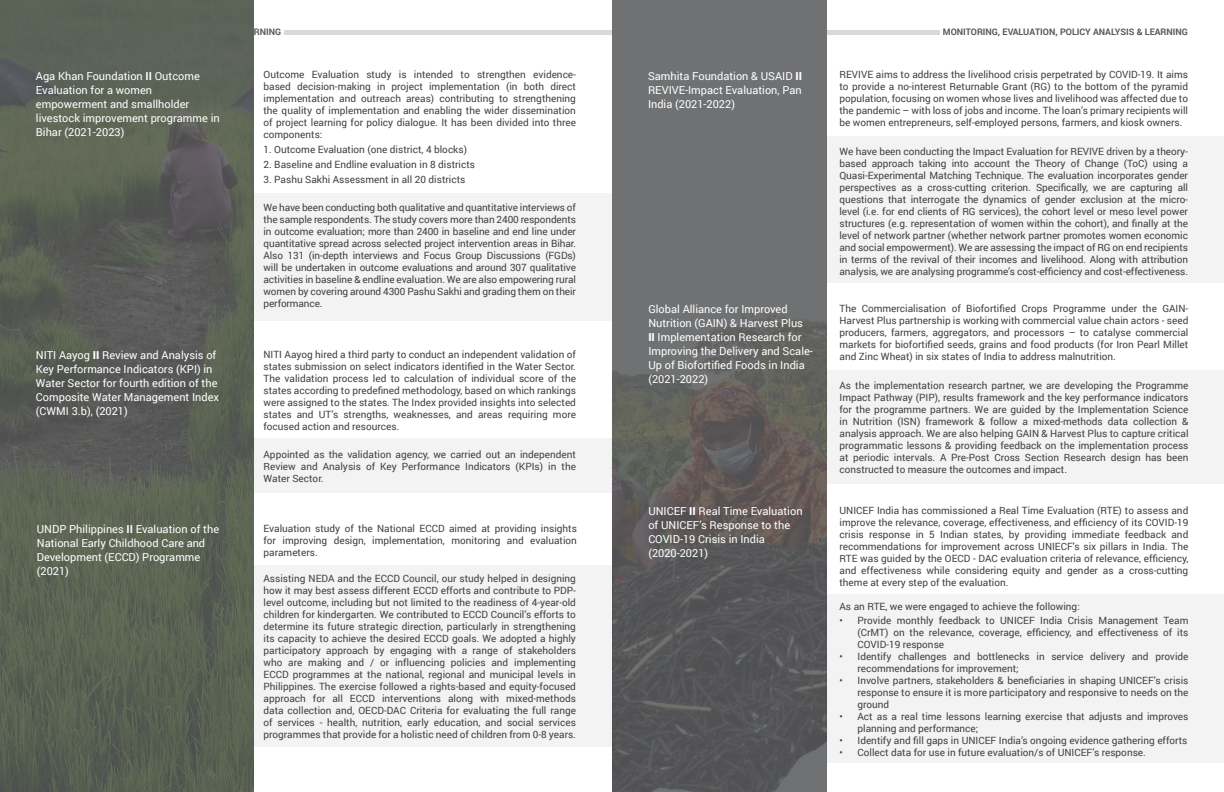
<style>
.page{position:relative;width:1224px;height:792px;background:#fff}
.page>*{position:absolute;margin:0;border:0;box-sizing:border-box;transform-origin:0 0}
.t1{font:11px/14px "Roboto";color:#fff}
.t2{font:10px/12px "Roboto";color:#414042;text-align:justify}
.t3{font:700 9px "Roboto";color:#58595b}
.s1{font-weight:700}
.s2{font-weight:900}
</style>
<div class="page">
<div style="left:284px;top:30px;width:656px;height:5px;background:#d9d9d9"></div>
<img style="left:612px;top:0;width:215px;height:792px">
<img style="left:0;top:0;width:253px;height:792px">
<div style="left:827px;top:371px;width:397px;height:113px;background:#f3f3f3"></div>
<div style="left:827px;top:594px;width:397px;height:169px;background:#f3f3f3"></div>
<div style="left:827px;top:136px;width:397px;height:147px;background:#f3f3f3"></div>
<div style="left:253px;top:439px;width:359px;height:54px;background:#f3f3f3"></div>
<div style="left:253px;top:565px;width:360px;height:182px;background:#f3f3f3"></div>
<div style="left:253px;top:194px;width:359px;height:127px;background:#f3f3f3"></div>
<p class="t1" style="left:36px;top:68px;width:185px">Aga Khan Foundation <span class="s1">II</span> Outcome<br>Evaluation for a women empowerment and smallholder livestock improvement programme in<br>Bihar (2021-2023)</p>
<p class="t1" style="left:36px;top:348px;width:185px">NITI Aayog <span class="s2">II</span> Review and Analysis of<br>Key Performance Indicators (KPI) in<br>Water Sector for fourth edition of the<br>Composite Water Management Index (CWMI 3.b), (2021)</p>
<p class="t1" style="left:37px;top:521px;width:184px">UNDP Philippines <span class="s1">II</span> Evaluation of the<br>National Early Childhood Care and<br>Development (ECCD) Programme (2021)</p>
<p class="t2" style="left:264px;top:69px;width:314px">Outcome Evaluation study is intended to strengthen evidence&shy;based decision-making in project implementation (in both direct implementation and outreach areas) contributing to strengthening the quality of implementation and enabling the wider dissemination of project learning for policy dialogue. It has been divided into three components:</p>
<p class="t2" style="left:264px;top:143px;width:205px">1. Outcome Evaluation (one district, 4 blocks)</p>
<p class="t2" style="left:264px;top:158px;width:213px">2. Baseline and Endline evaluation in 8 districts</p>
<p class="t2" style="left:264px;top:173px;width:203px">3. Pashu Sakhi Assessment in all 20 districts</p>
<p class="t2" style="left:264px;top:201px;width:314px">We have been conducting both qualitative and quantitative interviews of the sample respondents. The study covers more than 2400 respondents in outcome evaluation; more than 2400 in baseline and end line under quantitative spread across selected project intervention areas in Bihar.<br>Also 131 (in-depth interviews and Focus Group Discussions (FGDs) will be undertaken in outcome evaluations and around 307 qualitative activities in baseline &amp; endline evaluation. We are also empowering rural women by covering around 4300 Pashu Sakhi and grading them on their performance.</p>
<p class="t2" style="left:264px;top:348px;width:314px">NITI Aayog hired a third party to conduct an independent validation of states submission on select indicators identified in the Water Sector.<br>The validation process led to calculation of individual score of the states according to predefined methodology, based on which rankings were assigned to the states. The Index provided insights into selected states and UT’s strengths, weaknesses, and areas requiring more focused action and resources.</p>
<p class="t2" style="left:264px;top:448px;width:314px">Appointed as the validation agency, we carried out an independent Review and Analysis of Key Performance Indicators (KPIs) in the Water Sector.</p>
<p class="t2" style="left:264px;top:522px;width:315px">Evaluation study of the National ECCD aimed at providing insights for improving design, implementation, monitoring and evaluation parameters.</p>
<p class="t2" style="left:264px;top:572px;width:314px">Assisting NEDA and the ECCD Council, our study helped in designing how it may best assess different ECCD efforts and contribute to PDP&shy;level outcome, including but not limited to the readiness of 4-year-old children for kindergarten. We contributed to ECCD Council’s efforts to determine its future strategic direction, particularly in strengthening its capacity to achieve the desired ECCD goals. We adopted a highly participatory approach by engaging with a range of stakeholders who are making and / or influencing policies and implementing ECCD programmes at the national, regional and municipal levels in Philippines. The exercise followed a rights-based and equity-focused approach for all ECCD interventions along with mixed-methods data collection and, OECD-DAC Criteria for evaluating the full range of services - health, nutrition, early education, and social services programmes that provide for a holistic need of children from 0-8 years.</p>
<p class="t1" style="left:648px;top:68px;width:155px;text-align:justify">Samhita Foundation &amp; USAID <span class="s2">II </span>REVIVE-Impact Evaluation, Pan India (2021-2022)</p>
<p class="t1" style="left:648px;top:302px;width:166px">Global Alliance for Improved<br>Nutrition (GAIN) &amp; Harvest Plus<br><span class="s2">II</span> Implementation Research for<br>Improving the Delivery and Scale-<br>Up of Biofortified Foods in India (2021-2022)</p>
<p class="t1" style="left:648px;top:503px;width:156px">UNICEF <span class="s2">II</span> Real Time Evaluation of UNICEF’s Response to the<br>COVID-19 Crisis in India (2020-2021)</p>
<p class="t3" style="left:943px;top:26px;width:247px">MONITORING, EVALUATION, POLICY ANALYSIS &amp; LEARNING</p>
<p class="t2" style="left:840px;top:69px;width:350px">REVIVE aims to address the livelihood crisis perpetrated by COVID-19. It aims to provide a no-interest Returnable Grant (RG) to the bottom of the pyramid population, focusing on women whose lives and livelihood was affected due to the pandemic – with loss of jobs and income. The loan’s primary recipients will be women entrepreneurs, self-employed persons, farmers, and kiosk owners.</p>
<p class="t2" style="left:840px;top:145px;width:350px">We have been conducting the Impact Evaluation for REVIVE driven by a theory&shy;based approach taking into account the Theory of Change (ToC) using a Quasi-Experimental Matching Technique. The evaluation incorporates gender perspectives as a cross-cutting criterion. Specifically, we are capturing all questions that interrogate the dynamics of gender exclusion at the micro&shy;level (i.e. for end clients of RG services), the cohort level or meso level power structures (e.g. representation of women within the cohort), and finally at the level of network partner (whether network partner promotes women economic and social empowerment). We are assessing the impact of RG on end recipients in terms of the revival of their incomes and livelihood. Along with attribution analysis, we are analysing programme’s cost-efficiency and cost-effectiveness.</p>
<p class="t2" style="left:840px;top:302px;width:350px">The Commercialisation of Biofortified Crops Programme under the GAIN-Harvest Plus partnership is working with commercial value chain actors - seed producers, farmers, aggregators, and processors – to catalyse commercial markets for biofortified seeds, grains and food products (for Iron Pearl Millet and Zinc Wheat) in six states of India to address malnutrition.</p>
<p class="t2" style="left:840px;top:379px;width:351px">As the implementation research partner, we are developing the Programme Impact Pathway (PIP), results framework and the key performance indicators for the programme partners. We are guided by the Implementation Science in Nutrition (ISN) framework &amp; follow a mixed-methods data collection &amp; analysis approach. We are also helping GAIN &amp; Harvest Plus to capture critical programmatic lessons &amp; providing feedback on the implementation process at periodic intervals. A Pre-Post Cross Section Research design has been constructed to measure the outcomes and impact.</p>
<p class="t2" style="left:840px;top:504px;width:350px">UNICEF India has commissioned a Real Time Evaluation (RTE) to assess and improve the relevance, coverage, effectiveness, and efficiency of its COVID-19 crisis response in 5 Indian states, by providing immediate feedback and recommendations for improvement across UNIECF’s six pillars in India. The RTE was guided by the OECD - DAC evaluation criteria of relevance, efficiency, and effectiveness while considering equity and gender as a cross-cutting theme at every step of the evaluation.</p>
<p class="t2" style="left:840px;top:600px;width:242px">As an RTE, we were engaged to achieve the following:</p>
<p class="t2" style="left:858px;top:614px;width:332px;text-indent:-18px">• Provide monthly feedback to UNICEF India Crisis Management Team (CrMT) on the relevance, coverage, efficiency, and effectiveness of its COVID-19 response</p>
<p class="t2" style="left:858px;top:650px;width:332px;text-indent:-18px">• Identify challenges and bottlenecks in service delivery and provide recommendations for improvement;</p>
<p class="t2" style="left:858px;top:674px;width:332px;text-indent:-18px">• Involve partners, stakeholders &amp; beneficiaries in shaping UNICEF’s crisis response to ensure it is more participatory and responsive to needs on the ground</p>
<p class="t2" style="left:858px;top:710px;width:332px;text-indent:-18px">• Act as a real time lessons learning exercise that adjusts and improves planning and performance;</p>
<p class="t2" style="left:840px;top:734px;width:349px">• Identify and fill gaps in UNICEF India’s ongoing evidence gathering efforts</p>
<p class="t2" style="left:840px;top:746px;width:308px">• Collect data for use in future evaluation/s of UNICEF’s response.</p>
</div>
